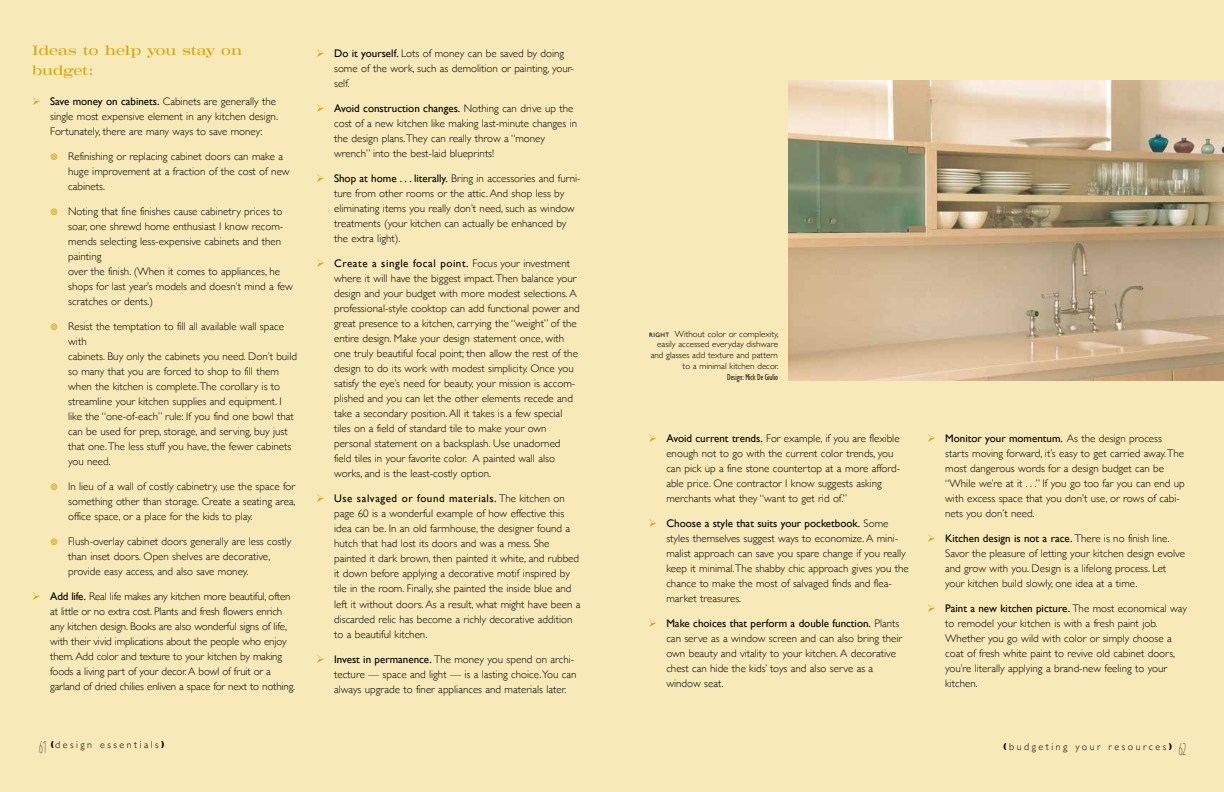
<style>
.page{position:relative;width:1224px;height:792px;background:#f8eab8}
.page>*{position:absolute;margin:0;border:0;box-sizing:border-box;transform-origin:0 0}
.t1{font:14px/20px "Craw Mod URW";color:#d2a70a}
.t2{font:300 11px/15px "Gill Sans";color:#000}
.t3{font:300 10px "Gill Sans";letter-spacing:.25em;color:#000}
.t4{font:300 9px/10.8px "Gill Sans";color:#000;text-align:right}
.t5{font:condensed 9px "Gill Sans Nova";color:#000}
.s1{color:#d2a70a}
.s2{font-weight:400}
.s3{font-family:"Gill Sans Nova";font-weight:200;font-stretch:condensed;font-size:18px}
.s4{font-weight:400;font-size:6.3px}
</style>
<div class="page">
<img style="left:789px;top:80px;width:435px;height:301px">
<p class="t1" style="left:32px;top:40px;width:212px">Ideas to help you stay on budget:</p>
<p class="t2" style="left:50px;top:93px;width:229px;text-indent:-18px"><span class="s1">➢</span> <span class="s2">Save money on cabinets.</span> Cabinets are generally the single most expensive element in any kitchen design.<br>Fortunately, there are many ways to save money:</p>
<p class="t2" style="left:68px;top:148px;width:223px">Refinishing or replacing cabinet doors can make a huge improvement at a fraction of the cost of new cabinets.</p>
<p class="t2" style="left:68px;top:203px;width:226px">Noting that fine finishes cause cabinetry prices to soar, one shrewd home enthusiast I know recom&shy;mends selecting less-expensive cabinets and then painting<br>over the finish. (When it comes to appliances, he shops for last year’s models and doesn’t mind a few scratches or dents.)</p>
<p class="t2" style="left:68px;top:319px;width:230px">Resist the temptation to fill all available wall space with<br>cabinets. Buy only the cabinets you need. Don’t build so many that you are forced to shop to fill them when the kitchen is complete. The corollary is to streamline your kitchen supplies and equipment. I like the “one-of-each” rule: If you find one bowl that can be used for prep, storage, and serving, buy just that one. The less stuff you have, the fewer cabinets you need.</p>
<p class="t2" style="left:68px;top:479px;width:229px;text-align:justify">In lieu of a wall of costly cabinetry, use the space for something other than storage. Create a seating area, office space, or a place for the kids to play.</p>
<p class="t2" style="left:68px;top:534px;width:225px">Flush-overlay cabinet doors generally are less costly than inset doors. Open shelves are decorative, provide easy access, and also save money.</p>
<p class="t2" style="left:50px;top:589px;width:247px;text-indent:-18px"><span class="s1">➢</span> <span class="s2">Add life.</span> Real life makes any kitchen more beautiful, often at little or no extra cost. Plants and fresh flowers enrich any kitchen design. Books are also wonderful signs of life, with their vivid implications about the people who enjoy them. Add color and texture to your kitchen by making foods a living part of your decor. A bowl of fruit or a garland of dried chilies enliven a space for next to nothing.</p>
<p class="t3" style="left:39px;top:737px;width:127px"><span class="s3">61</span> ❪design essentials❫</p>
<p class="t2" style="left:334px;top:45px;width:241px;text-indent:-18px"><span class="s1">➢</span> <span class="s2">Do it yourself.</span> Lots of money can be saved by doing some of the work, such as demolition or painting, your&shy;self.</p>
<p class="t2" style="left:334px;top:101px;width:245px;text-indent:-18px"><span class="s1">➢</span> <span class="s2">Avoid construction changes.</span> Nothing can drive up the cost of a new kitchen like making last-minute changes in the design plans. They can really throw a “money wrench” into the best-laid blueprints!</p>
<p class="t2" style="left:334px;top:171px;width:248px;text-indent:-18px"><span class="s1">➢</span> <span class="s2">Shop at home . . . literally.</span> Bring in accessories and furni&shy;ture from other rooms or the attic. And shop less by eliminating items you really don’t need, such as window treatments (your kitchen can actually be enhanced by the extra light).</p>
<p class="t2" style="left:334px;top:256px;width:247px;text-indent:-18px"><span class="s1">➢</span> <span class="s2">Create a single focal point.</span> Focus your investment where it will have the biggest impact. Then balance your design and your budget with more modest selections. A professional-style cooktop can add functional power and great presence to a kitchen, carrying the “weight” of the entire design. Make your design statement once, with one truly beautiful focal point; then allow the rest of the design to do its work with modest simplicity. Once you satisfy the eye’s need for beauty, your mission is accom&shy;plished and you can let the other elements recede and take a secondary position. All it takes is a few special tiles on a field of standard tile to make your own personal statement on a backsplash. Use unadorned field tiles in your favorite color. A painted wall also works, and is the least-costly option.</p>
<p class="t2" style="left:334px;top:491px;width:248px;text-indent:-18px"><span class="s1">➢</span> <span class="s2">Use salvaged or found materials.</span> The kitchen on page 60 is a wonderful example of how effective this idea can be. In an old farmhouse, the designer found a hutch that had lost its doors and was a mess. She painted it dark brown, then painted it white, and rubbed it down before applying a decorative motif inspired by tile in the room. Finally, she painted the inside blue and left it without doors. As a result, what might have been a discarded relic has become a richly decorative addition to a beautiful kitchen.</p>
<p class="t2" style="left:334px;top:651px;width:244px;text-indent:-18px"><span class="s1">➢</span> <span class="s2">Invest in permanence.</span> The money you spend on archi&shy;tecture — space and light — is a lasting choice. You can always upgrade to finer appliances and materials later.</p>
<p class="t4" style="left:649px;top:328px;width:131px"><span class="s4">right</span> Without color or complexity, easily accessed everyday dishware and glasses add texture and pattern to a minimal kitchen decor.</p>
<p class="t5" style="left:727px;top:371px;width:52px">Design: Mick De Giulio</p>
<p class="t2" style="left:666px;top:430px;width:235px;text-indent:-18px"><span class="s1">➢</span> <span class="s2">Avoid current trends.</span> For example, if you are flexible enough not to go with the current color trends, you can pick up a fine stone countertop at a more afford&shy;able price. One contractor I know suggests asking merchants what they “want to get rid of.”</p>
<p class="t2" style="left:666px;top:515px;width:244px;text-indent:-18px"><span class="s1">➢</span> <span class="s2">Choose a style that suits your pocketbook.</span> Some styles themselves suggest ways to economize. A mini&shy;malist approach can save you spare change if you really keep it minimal. The shabby chic approach gives you the chance to make the most of salvaged finds and flea&shy;market treasures.</p>
<p class="t2" style="left:666px;top:615px;width:237px;text-indent:-18px"><span class="s1">➢</span> <span class="s2">Make choices that perform a double function.</span> Plants can serve as a window screen and can also bring their own beauty and vitality to your kitchen. A decorative chest can hide the kids’ toys and also serve as a window seat.</p>
<p class="t2" style="left:945px;top:430px;width:241px;text-indent:-18px"><span class="s1">➢</span> <span class="s2">Monitor your momentum.</span> As the design process starts moving forward, it’s easy to get carried away. The most dangerous words for a design budget can be “While we’re at it . . .” If you go too far you can end up with excess space that you don’t use, or rows of cabi&shy;nets you don’t need.</p>
<p class="t2" style="left:945px;top:530px;width:241px;text-indent:-18px"><span class="s1">➢</span> <span class="s2">Kitchen design is not a race.</span> There is no finish line.<br>Savor the pleasure of letting your kitchen design evolve and grow with you. Design is a lifelong process. Let your kitchen build slowly, one idea at a time.</p>
<p class="t2" style="left:945px;top:600px;width:243px;text-indent:-18px"><span class="s1">➢</span> <span class="s2">Paint a new kitchen picture.</span> The most economical way to remodel your kitchen is with a fresh paint job.<br>Whether you go wild with color or simply choose a coat of fresh white paint to revive old cabinet doors, you’re literally applying a brand-new feeling to your kitchen.</p>
<p class="t3" style="left:1004px;top:739px;width:184px">❪budgeting your resources❫ <span class="s3">62</span></p>
</div>
